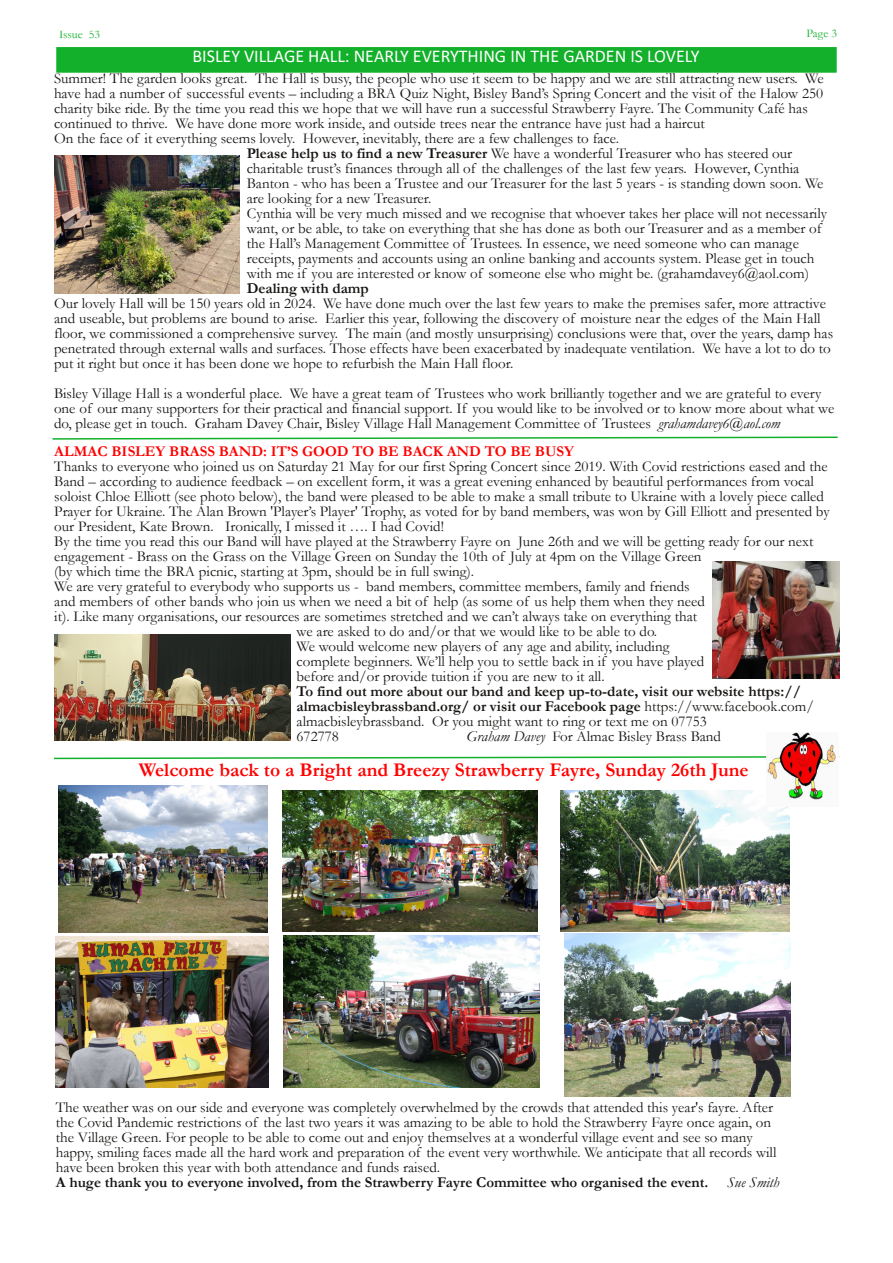
<style>
.page{position:relative;width:893px;height:1263px;background:#fff}
.page>*{position:absolute;margin:0;border:0;box-sizing:border-box;transform-origin:0 0}
.t1{font:700 19.5px "Garamond";color:#f00}
.t2{font:18px "Calibri";color:#fff}
.t3{font:15px/15px "Garamond";color:#171513}
.t4{font:700 15px/15px "Garamond";color:#171513}
.t5{font:700 15px "Garamond";letter-spacing:.005em;color:#f00}
.t6{font:italic 15px "Garamond";color:#171513}
.t7{font:12px "Garamond";color:#13b02b}
.s1{font-weight:700}
.s2{font-style:italic}
.s3{font-weight:400}
</style>
<div class="page">
<div style="left:56px;top:46px;width:781px;height:27px;background:#13b02b"></div>
<div style="left:55px;top:46px;width:783px;height:28px;border:2px solid #fff"></div>
<svg style="left:52px;top:436px;width:786px;height:4px"></svg>
<img style="left:55px;top:155px;width:185px;height:139px">
<img style="left:55px;top:634px;width:235px;height:106px">
<img style="left:712px;top:562px;width:127px;height:117px">
<img style="left:59px;top:785px;width:209px;height:148px">
<img style="left:283px;top:790px;width:254px;height:142px">
<img style="left:560px;top:790px;width:230px;height:141px">
<img style="left:56px;top:936px;width:213px;height:152px">
<img style="left:284px;top:935px;width:255px;height:153px">
<img style="left:564px;top:933px;width:226px;height:164px">
<svg style="left:54px;top:756px;width:786px;height:4px"></svg>
<img style="left:766px;top:733px;width:72px;height:73px">
<p class="t7" style="left:59px;top:28px;width:43px">Issue 53</p>
<p class="t7" style="left:806px;top:27px;width:32px">Page 3</p>
<p class="t2" style="left:192px;top:49px;width:509px">BISLEY VILLAGE HALL: NEARLY EVERYTHING IN THE GARDEN IS LOVELY</p>
<p class="t3" style="left:54px;top:71px;width:771px">Summer! The garden looks great. The Hall is busy, the people who use it seem to be happy and we are still attracting new users. We</p>
<p class="t3" style="left:54px;top:86px;width:771px">have had a number of successful events – including a BRA Quiz Night, Bisley Band’s Spring Concert and the visit of the Halow 250</p>
<p class="t3" style="left:54px;top:101px;width:755px">charity bike ride. By the time you read this we hope that we will have run a successful Strawberry Fayre. The Community Café has</p>
<p class="t3" style="left:54px;top:116px;width:652px">continued to thrive. We have done more work inside, and outside trees near the entrance have just had a haircut</p>
<p class="t3" style="left:54px;top:131px;width:567px">On the face of it everything seems lovely. However, inevitably, there are a few challenges to face.</p>
<p class="t3" style="left:247px;top:146px;width:547px"><span class="s1">Please help us to find a new Treasurer</span> We have a wonderful Treasurer who has steered our</p>
<p class="t3" style="left:247px;top:161px;width:554px">charitable trust’s finances through all of the challenges of the last few years. However, Cynthia</p>
<p class="t3" style="left:247px;top:176px;width:578px">Banton - who has been a Trustee and our Treasurer for the last 5 years - is standing down soon. We</p>
<p class="t3" style="left:247px;top:191px;width:186px">are looking for a new Treasurer.</p>
<p class="t3" style="left:247px;top:206px;width:582px">Cynthia will be very much missed and we recognise that whoever takes her place will not necessarily</p>
<p class="t3" style="left:247px;top:221px;width:576px">want, or be able, to take on everything that she has done as both our Treasurer and as a member of</p>
<p class="t3" style="left:247px;top:236px;width:554px">the Hall’s Management Committee of Trustees. In essence, we need someone who can manage</p>
<p class="t3" style="left:247px;top:251px;width:569px">receipts, payments and accounts using an online banking and accounts system. Please get in touch</p>
<p class="t3" style="left:247px;top:266px;width:564px">with me if you are interested or know of someone else who might be. (grahamdavey6@aol.com)</p>
<p class="t4" style="left:247px;top:281px;width:123px">Dealing with damp</p>
<p class="t3" style="left:54px;top:296px;width:781px">Our lovely Hall will be 150 years old in 2024. We have done much over the last few years to make the premises safer, more attractive and useable, but problems are bound to arise. Earlier this year, following the discovery of moisture near the edges of the Main Hall floor, we commissioned a comprehensive survey. The main (and mostly unsurprising) conclusions were that, over the years, damp has penetrated through external walls and surfaces. Those effects have been exacerbated by inadequate ventilation. We have a lot to do to put it right but once it has been done we hope to refurbish the Main Hall floor.</p>
<p class="t3" style="left:54px;top:386px;width:782px">Bisley Village Hall is a wonderful place. We have a great team of Trustees who work brilliantly together and we are grateful to every one of our many supporters for their practical and financial support. If you would like to be involved or to know more about what we do, please get in touch. Graham Davey Chair, Bisley Village Hall Management Committee of Trustees <span class="s2">grahamdavey6@aol.com</span></p>
<p class="t5" style="left:54px;top:443px;width:521px">ALMAC BISLEY BRASS BAND: IT’S GOOD TO BE BACK AND TO BE BUSY</p>
<p class="t3" style="left:54px;top:459px;width:775px">Thanks to everyone who joined us on Saturday 21 May for our first Spring Concert since 2019. With Covid restrictions eased and the</p>
<p class="t3" style="left:54px;top:474px;width:761px">Band – according to audience feedback – on excellent form, it was a great evening enhanced by beautiful performances from vocal</p>
<p class="t3" style="left:54px;top:489px;width:771px">soloist Chloe Elliott (see photo below), the band were pleased to be able to make a small tribute to Ukraine with a lovely piece called</p>
<p class="t3" style="left:54px;top:504px;width:777px">Prayer for Ukraine. The Alan Brown 'Player’s Player' Trophy, as voted for by band members, was won by Gill Elliott and presented by</p>
<p class="t3" style="left:54px;top:519px;width:391px">our President, Kate Brown. Ironically, I missed it …. I had Covid!</p>
<p class="t3" style="left:54px;top:534px;width:761px">By the time you read this our Band will have played at the Strawberry Fayre on June 26th and we will be getting ready for our next</p>
<p class="t3" style="left:54px;top:549px;width:649px">engagement - Brass on the Grass on the Village Green on Sunday the 10th of July at 4pm on the Village Green</p>
<p class="t3" style="left:54px;top:564px;width:421px">(by which time the BRA picnic, starting at 3pm, should be in full swing).</p>
<p class="t3" style="left:54px;top:579px;width:637px">We are very grateful to everybody who supports us - band members, committee members, family and friends</p>
<p class="t3" style="left:54px;top:594px;width:652px">and members of other bands who join us when we need a bit of help (as some of us help them when they need</p>
<p class="t3" style="left:54px;top:609px;width:644px">it). Like many organisations, our resources are sometimes stretched and we can’t always take on everything that</p>
<p class="t3" style="left:297px;top:624px;width:362px">we are asked to do and/or that we would like to be able to do.</p>
<p class="t3" style="left:297px;top:639px;width:374px">We would welcome new players of any age and ability, including</p>
<p class="t3" style="left:297px;top:654px;width:409px">complete beginners. We’ll help you to settle back in if you have played</p>
<p class="t3" style="left:297px;top:669px;width:310px">before and/or provide tuition if you are new to it all.</p>
<p class="t4" style="left:297px;top:684px;width:519px">To find out more about our band and keep up-to-date, visit our website https:// almacbisleybrassband.org/ or visit our Facebook page <span class="s3">https://www.facebook.com/ almacbisleybrassband. Or you might want to ring or text me on 07753<br>672778</span></p>
<p class="t3" style="left:466px;top:729px;width:256px"><span class="s2">Graham Davey</span> For Almac Bisley Brass Band</p>
<h1 class="t1" style="left:139px;top:759px;width:611px">Welcome back to a Bright and Breezy Strawberry Fayre, Sunday 26th June</h1>
<p class="t3" style="left:56px;top:1100px;width:722px">The weather was on our side and everyone was completely overwhelmed by the crowds that attended this year's fayre. After the Covid Pandemic restrictions of the last two years it was amazing to be able to hold the Strawberry Fayre once again, on the Village Green. For people to be able to come out and enjoy themselves at a wonderful village event and see so many happy, smiling faces made all the hard work and preparation of the event very worthwhile. We anticipate that all records will have been broken this year with both attendance and funds raised.</p>
<p class="t4" style="left:56px;top:1175px;width:654px">A huge thank you to everyone involved, from the Strawberry Fayre Committee who organised the event.</p>
<p class="t6" style="left:727px;top:1174px;width:54px">Sue Smith</p>
</div>
